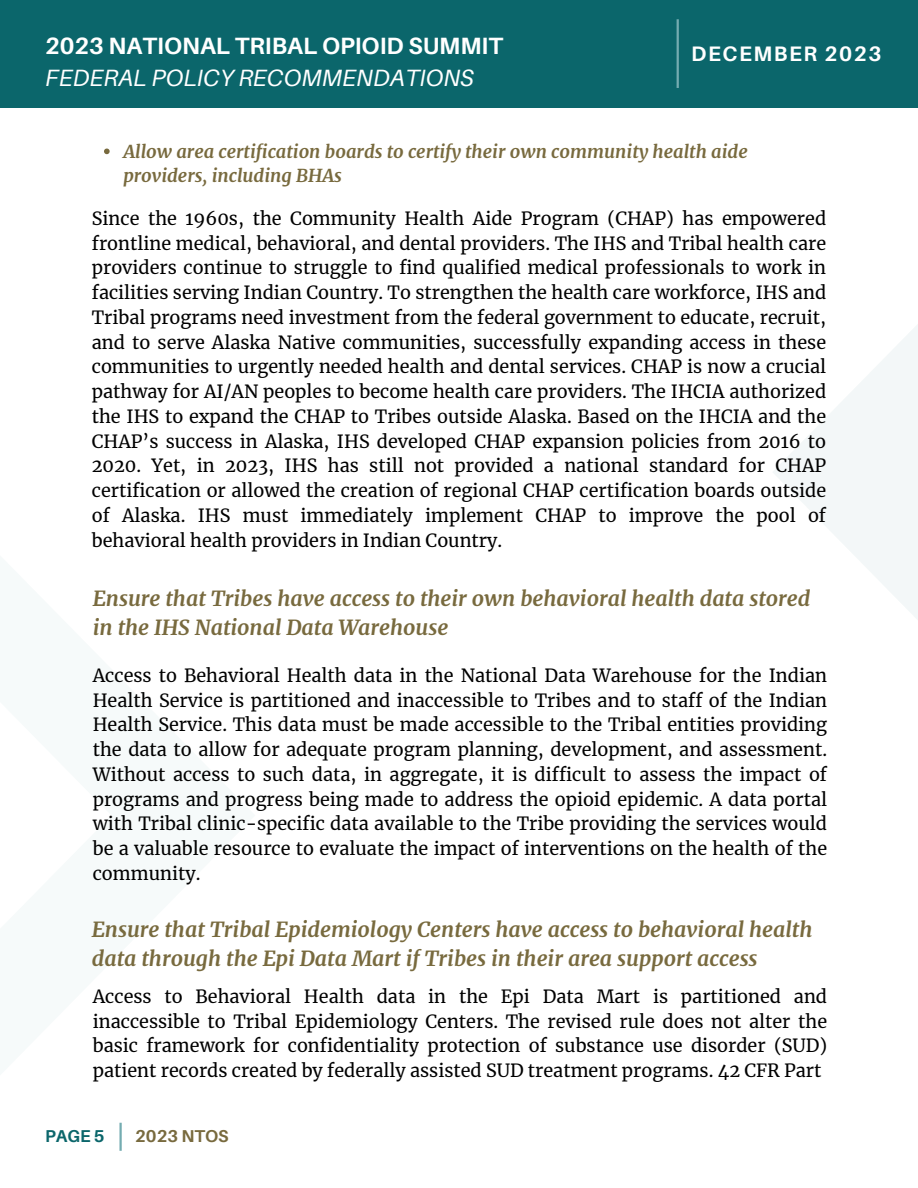
<style>
.page{position:relative;width:918px;height:1188px;background:#fff}
.page>*{position:absolute;margin:0;border:0;box-sizing:border-box;transform-origin:0 0}
.t1{font:700 23.55px "Aileron";color:#fff}
.t2{font:italic 23.55px "Aileron";color:#fff}
.t3{font:italic 700 21px/29.2px "Merriweather";color:#786a3e}
.t4{font:700 21px "Aileron";letter-spacing:.075em;color:#fff}
.t5{font:18px/24.8px "Merriweather";color:#000;text-align:justify}
.t6{font:italic 700 18px/24.8px "Merriweather";color:#786a3e}
.t7{font:700 17.1px "Aileron";color:#786a3e}
.t8{font:700 17.1px "Aileron";color:#0b666b}
</style>
<div class="page">
<div style="left:0;top:0;width:918px;height:107px;background:#0b666b"></div>
<hr style="left:677px;top:19px;width:2px;height:69px;background:#74acb1">
<hr style="left:119px;top:1123px;width:3px;height:28px;background:#74acb1">
<svg style="left:104px;top:149px;width:6px;height:5px"></svg>
<h1 class="t1" style="left:45px;top:33px;width:460px">2023 NATIONAL TRIBAL OPIOID SUMMIT</h1>
<p class="t4" style="left:691px;top:42px;width:192px">DECEMBER 2023</p>
<h1 class="t2" style="left:45px;top:65px;width:430px">FEDERAL POLICY RECOMMENDATIONS</h1>
<p class="t6" style="left:123px;top:138px;width:626px">Allow area certification boards to certify their own community health aide providers, including BHAs</p>
<p class="t5" style="left:92px;top:205px;width:736px">Since the 1960s, the Community Health Aide Program (CHAP) has empowered frontline medical, behavioral, and dental providers. The IHS and Tribal health care providers continue to struggle to find qualified medical professionals to work in facilities serving Indian Country. To strengthen the health care workforce, IHS and Tribal programs need investment from the federal government to educate, recruit, and to serve Alaska Native communities, successfully expanding access in these communities to urgently needed health and dental services. CHAP is now a crucial pathway for AI/AN peoples to become health care providers. The IHCIA authorized the IHS to expand the CHAP to Tribes outside Alaska. Based on the IHCIA and the CHAP’s success in Alaska, IHS developed CHAP expansion policies from 2016 to 2020. Yet, in 2023, IHS has still not provided a national standard for CHAP certification or allowed the creation of regional CHAP certification boards outside of Alaska. IHS must immediately implement CHAP to improve the pool of behavioral health providers in Indian Country.</p>
<p class="t3" style="left:93px;top:583px;width:719px">Ensure that Tribes have access to their own behavioral health data stored in the IHS National Data Warehouse</p>
<p class="t5" style="left:93px;top:662px;width:736px">Access to Behavioral Health data in the National Data Warehouse for the Indian Health Service is partitioned and inaccessible to Tribes and to staff of the Indian Health Service. This data must be made accessible to the Tribal entities providing the data to allow for adequate program planning, development, and assessment.<br>Without access to such data, in aggregate, it is difficult to assess the impact of programs and progress being made to address the opioid epidemic. A data portal with Tribal clinic-specific data available to the Tribe providing the services would be a valuable resource to evaluate the impact of interventions on the health of the community.</p>
<p class="t3" style="left:92px;top:914px;width:722px">Ensure that Tribal Epidemiology Centers have access to behavioral health data through the Epi Data Mart if Tribes in their area support access</p>
<p class="t5" style="left:93px;top:983px;width:736px">Access to Behavioral Health data in the Epi Data Mart is partitioned and inaccessible to Tribal Epidemiology Centers. The revised rule does not alter the basic framework for confidentiality protection of substance use disorder (SUD) patient records created by federally assisted SUD treatment programs. 42 CFR Part</p>
<p class="t8" style="left:45px;top:1127px;width:61px">PAGE 5</p>
<p class="t7" style="left:135px;top:1127px;width:95px">2023 NTOS</p>
</div>
